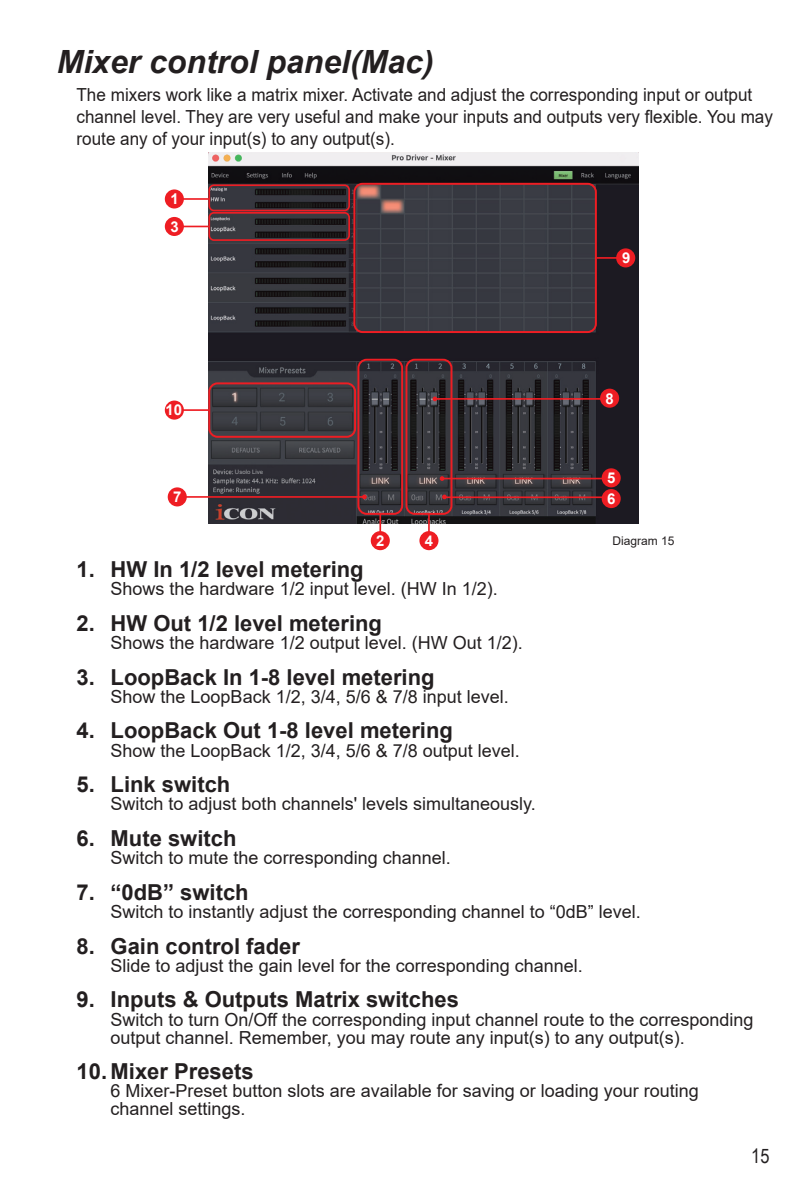
<style>
.page{position:relative;width:808px;height:1191px;background:#fff}
.page>*{position:absolute;margin:0;border:0;box-sizing:border-box;transform-origin:0 0}
.t1{font:italic 700 32px "Arial";color:#231f20}
.t2{font:700 22px "Arial";color:#231f20}
.t3{font:20px "Arial Narrow";color:#231f20}
.Text{font:18px/18px "Arial";color:#231f20}
.Text-2{font:18px/22px "Arial";color:#231f20;scale:.95 1}
.t4{font:700 15px/27.4px "Arial";color:#fff}
.t5{font:12px "Arial";color:#231f20}
.t6{font:6px "Arial";color:#a2a4a7}
</style>
<div class="page">
<img style="left:209px;top:152px;width:429px;height:372px">
<div style="left:234px;top:468px;width:54px;height:7px;background:#2d2c34"></div>
<hr style="left:176px;top:198px;width:33px;height:2px;background:#ee1d23">
<div style="left:165px;top:189px;width:19px;height:19px;background:#ee1d23;border-radius:50%"></div>
<div style="left:208px;top:184px;width:142px;height:27px;border:2px solid #ee1d23;border-radius:5px"></div>
<div style="left:357px;top:359px;width:46px;height:156px;border:2px solid #ee1d23;border-radius:8px"></div>
<div style="left:353px;top:183px;width:244px;height:150px;border:2px solid #ee1d23;border-radius:8px"></div>
<div style="left:208px;top:382px;width:148px;height:56px;border:2px solid #ee1d23;border-radius:8px"></div>
<hr style="left:171px;top:226px;width:38px;height:1px;background:#ee1d23">
<div style="left:165px;top:217px;width:19px;height:19px;background:#ee1d23;border-radius:50%"></div>
<hr style="left:171px;top:409px;width:38px;height:2px;background:#ee1d23">
<div style="left:165px;top:400px;width:19px;height:19px;background:#ee1d23;border-radius:50%"></div>
<hr style="left:597px;top:257px;width:29px;height:2px;background:#ee1d23">
<div style="left:616px;top:248px;width:19px;height:19px;background:#ee1d23;border-radius:50%"></div>
<div style="left:208px;top:212px;width:142px;height:29px;border:2px solid #ee1d23;border-radius:5px"></div>
<div style="left:405px;top:359px;width:47px;height:156px;border:2px solid #ee1d23;border-radius:8px"></div>
<hr style="left:443px;top:478px;width:165px;height:1px;background:#ee1d23">
<hr style="left:379px;top:514px;width:2px;height:28px;background:#ee1d23">
<hr style="left:428px;top:514px;width:2px;height:28px;background:#ee1d23">
<div style="left:419px;top:531px;width:19px;height:19px;background:#ee1d23;border-radius:50%"></div>
<div style="left:602px;top:468px;width:19px;height:19px;background:#ee1d23;border-radius:50%"></div>
<hr style="left:184px;top:496px;width:182px;height:2px;background:#ee1d23">
<div style="left:168px;top:487px;width:19px;height:19px;background:#ee1d23;border-radius:50%"></div>
<div style="left:371px;top:531px;width:19px;height:19px;background:#ee1d23;border-radius:50%"></div>
<svg style="left:440px;top:476px;width:4px;height:5px"></svg>
<hr style="left:436px;top:398px;width:167px;height:2px;background:#ee1d23">
<div style="left:600px;top:389px;width:19px;height:19px;background:#ee1d23;border-radius:50%"></div>
<svg style="left:432px;top:396px;width:5px;height:5px"></svg>
<hr style="left:445px;top:496px;width:165px;height:2px;background:#ee1d23">
<div style="left:602px;top:489px;width:19px;height:19px;background:#ee1d23;border-radius:50%"></div>
<svg style="left:442px;top:494px;width:5px;height:5px"></svg>
<svg style="left:362px;top:494px;width:5px;height:5px"></svg>
<p class="t1" style="left:57px;top:40px;width:378px">Mixer control panel(Mac)</p>
<p class="Text-2" style="left:77px;top:83px;width:735px">The mixers work like a matrix mixer. Activate and adjust the corresponding input or output channel level. They are very useful and make your inputs and outputs very flexible. You may route any of your input(s) to any output(s).</p>
<p class="t4" style="left:170px;top:185px;width:10px">1<br>3</p>
<p class="t4" style="left:166px;top:396px;width:18px">10</p>
<p class="t4" style="left:173px;top:483px;width:10px">7</p>
<p class="t6" style="left:235px;top:467px;width:30px">Usolo Live</p>
<p class="t4" style="left:376px;top:527px;width:10px">2</p>
<p class="t4" style="left:425px;top:527px;width:10px">4</p>
<p class="t4" style="left:622px;top:244px;width:10px">9</p>
<p class="t4" style="left:606px;top:385px;width:10px">8</p>
<p class="t4" style="left:607px;top:464px;width:10px">5</p>
<p class="t4" style="left:607px;top:485px;width:10px">6</p>
<p class="t5" style="left:612px;top:532px;width:64px">Diagram 15</p>
<p class="t2" style="left:77px;top:554px;width:289px">1. HW In 1/2 level metering</p>
<p class="Text" style="left:111px;top:579px;width:389px">Shows the hardware 1/2 input level. (HW In 1/2).</p>
<p class="t2" style="left:77px;top:607px;width:307px">2. HW Out 1/2 level metering</p>
<p class="Text" style="left:111px;top:633px;width:414px">Shows the hardware 1/2 output level. (HW Out 1/2).</p>
<p class="t2" style="left:77px;top:661px;width:360px">3. LoopBack In 1-8 level metering</p>
<p class="Text" style="left:111px;top:687px;width:400px">Show the LoopBack 1/2, 3/4, 5/6 &amp; 7/8 input level.</p>
<p class="t2" style="left:77px;top:715px;width:378px">4. LoopBack Out 1-8 level metering</p>
<p class="Text" style="left:111px;top:741px;width:411px">Show the LoopBack 1/2, 3/4, 5/6 &amp; 7/8 output level.</p>
<p class="t2" style="left:77px;top:769px;width:155px">5. Link switch</p>
<p class="Text" style="left:111px;top:795px;width:427px">Switch to adjust both channels' levels simultaneously.</p>
<p class="t2" style="left:77px;top:822px;width:161px">6. Mute switch</p>
<p class="Text" style="left:111px;top:848px;width:342px">Switch to mute the corresponding channel.</p>
<p class="t2" style="left:77px;top:876px;width:174px">7. “0dB” switch</p>
<p class="Text" style="left:111px;top:902px;width:532px">Switch to instantly adjust the corresponding channel to “0dB” level.</p>
<p class="t2" style="left:77px;top:930px;width:225px">8. Gain control fader</p>
<p class="Text" style="left:111px;top:956px;width:474px">Slide to adjust the gain level for the corresponding channel.</p>
<p class="t2" style="left:77px;top:984px;width:384px">9. Inputs &amp; Outputs Matrix switches</p>
<p class="Text" style="left:111px;top:1010px;width:644px">Switch to turn On/Off the corresponding input channel route to the corresponding output channel. Remember, you may route any input(s) to any output(s).</p>
<p class="t2" style="left:77px;top:1055px;width:179px">10. Mixer Presets</p>
<p class="Text" style="left:111px;top:1081px;width:590px">6 Mixer-Preset button slots are available for saving or loading your routing channel settings.</p>
<p class="t3" style="left:751px;top:1141px;width:20px">15</p>
</div>
